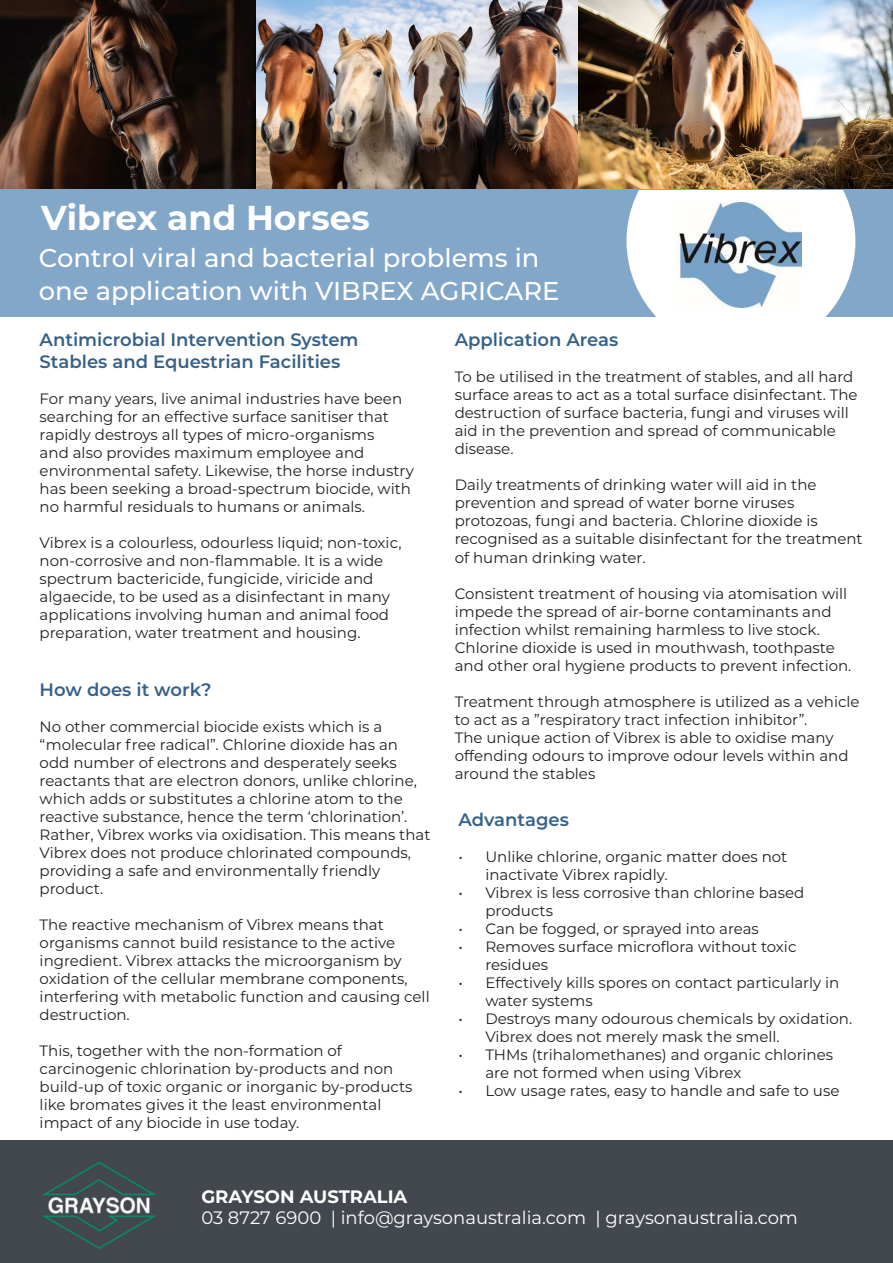
<style>
.page{position:relative;width:893px;height:1263px;background:#fff}
.page>*{position:absolute;margin:0;border:0;box-sizing:border-box;transform-origin:0 0}
.t1{font:700 34.5px "Montserrat";color:#fff}
.t2{font:500 25.8px/33px "Montserrat";color:#fff}
.t3{font:600 18px "Montserrat";color:#366187}
.t4{font:18px "Montserrat";color:#fff}
.t5{font:700 18px "Montserrat";color:#fff}
.t6{font:15px/18px "Montserrat";color:#231f20}
</style>
<div class="page">
<div style="left:0;top:181px;width:893px;height:173px;background:#82a7c8"></div>
<div style="left:626px;top:128px;width:229px;height:226px;background:#fff;border-radius:50%"></div>
<img style="left:677px;top:203px;width:124px;height:105px">
<img style="left:577px;top:0;width:316px;height:189px">
<img style="left:0;top:0;width:577px;height:189px">
<div style="left:0;top:318px;width:893px;height:821px;background:#fff"></div>
<div style="left:0;top:1141px;width:893px;height:122px;background:#42484e"></div>
<img style="left:11px;top:1149px;width:180px;height:107px">
<p class="t1" style="left:41px;top:193px;width:330px">Vibrex and Horses</p>
<p class="t2" style="left:39px;top:240px;width:522px">Control viral and bacterial problems in one application with VIBREX AGRICARE</p>
<p class="t3" style="left:40px;top:327px;width:320px">Antimicrobial Intervention System</p>
<p class="t3" style="left:40px;top:349px;width:302px">Stables and Equestrian Facilities</p>
<p class="t6" style="left:40px;top:389px;width:376px">For many years, live animal industries have been searching for an effective surface sanitiser that rapidly destroys all types of micro-organisms<br>and also provides maximum employee and environmental safety. Likewise, the horse industry has been seeking a broad-spectrum biocide, with no harmful residuals to humans or animals.</p>
<p class="t6" style="left:40px;top:533px;width:363px">Vibrex is a colourless, odourless liquid; non-toxic, non-corrosive and non-flammable. It is a wide spectrum bactericide, fungicide, viricide and algaecide, to be used as a disinfectant in many applications involving human and animal food preparation, water treatment and housing.</p>
<p class="t3" style="left:40px;top:676px;width:174px">How does it work?</p>
<p class="t6" style="left:40px;top:717px;width:392px">No other commercial biocide exists which is a “molecular free radical”. Chlorine dioxide has an odd number of electrons and desperately seeks reactants that are electron donors, unlike chlorine, which adds or substitutes a chlorine atom to the reactive substance, hence the term ‘chlorination’.<br>Rather, Vibrex works via oxidisation. This means that Vibrex does not produce chlorinated compounds, providing a safe and environmentally friendly product.</p>
<p class="t6" style="left:40px;top:915px;width:392px">The reactive mechanism of Vibrex means that organisms cannot build resistance to the active ingredient. Vibrex attacks the microorganism by oxidation of the cellular membrane components, interfering with metabolic function and causing cell destruction.</p>
<p class="t6" style="left:40px;top:1041px;width:374px">This, together with the non-formation of carcinogenic chlorination by-products and non build-up of toxic organic or inorganic by-products like bromates gives it the least environmental impact of any biocide in use today.</p>
<p class="t3" style="left:455px;top:327px;width:165px">Application Areas</p>
<p class="t6" style="left:455px;top:368px;width:404px">To be utilised in the treatment of stables, and all hard surface areas to act as a total surface disinfectant. The destruction of surface bacteria, fungi and viruses will aid in the prevention and spread of communicable disease.</p>
<p class="t6" style="left:455px;top:476px;width:409px">Daily treatments of drinking water will aid in the prevention and spread of water borne viruses protozoas, fungi and bacteria. Chlorine dioxide is recognised as a suitable disinfectant for the treatment of human drinking water.</p>
<p class="t6" style="left:455px;top:584px;width:398px">Consistent treatment of housing via atomisation will impede the spread of air-borne contaminants and infection whilst remaining harmless to live stock.<br>Chlorine dioxide is used in mouthwash, toothpaste and other oral hygiene products to prevent infection.</p>
<p class="t6" style="left:455px;top:692px;width:406px">Treatment through atmosphere is utilized as a vehicle to act as a ”respiratory tract infection inhibitor”.<br>The unique action of Vibrex is able to oxidise many offending odours to improve odour levels within and around the stables</p>
<p class="t3" style="left:458px;top:806px;width:112px">Advantages</p>
<p class="t6" style="left:485px;top:847px;width:303px;text-indent:-27px">• Unlike chlorine, organic matter does not inactivate Vibrex rapidly.</p>
<p class="t6" style="left:485px;top:883px;width:320px;text-indent:-27px">• Vibrex is less corrosive than chlorine based products</p>
<p class="t6" style="left:458px;top:919px;width:302px">• Can be fogged, or sprayed into areas</p>
<p class="t6" style="left:485px;top:937px;width:313px;text-indent:-27px">• Removes surface microflora without toxic residues</p>
<p class="t6" style="left:485px;top:973px;width:355px;text-indent:-27px">• Effectively kills spores on contact particularly in water systems</p>
<p class="t6" style="left:485px;top:1009px;width:368px;text-indent:-27px">• Destroys many odourous chemicals by oxidation.<br>Vibrex does not merely mask the smell.</p>
<p class="t6" style="left:485px;top:1045px;width:349px;text-indent:-27px">• THMs (trihalomethanes) and organic chlorines are not formed when using Vibrex</p>
<p class="t6" style="left:458px;top:1081px;width:382px">• Low usage rates, easy to handle and safe to use</p>
<p class="t5" style="left:201px;top:1184px;width:208px">GRAYSON AUSTRALIA</p>
<p class="t4" style="left:201px;top:1205px;width:598px">03 8727 6900 | info@graysonaustralia.com | graysonaustralia.com</p>
</div>
